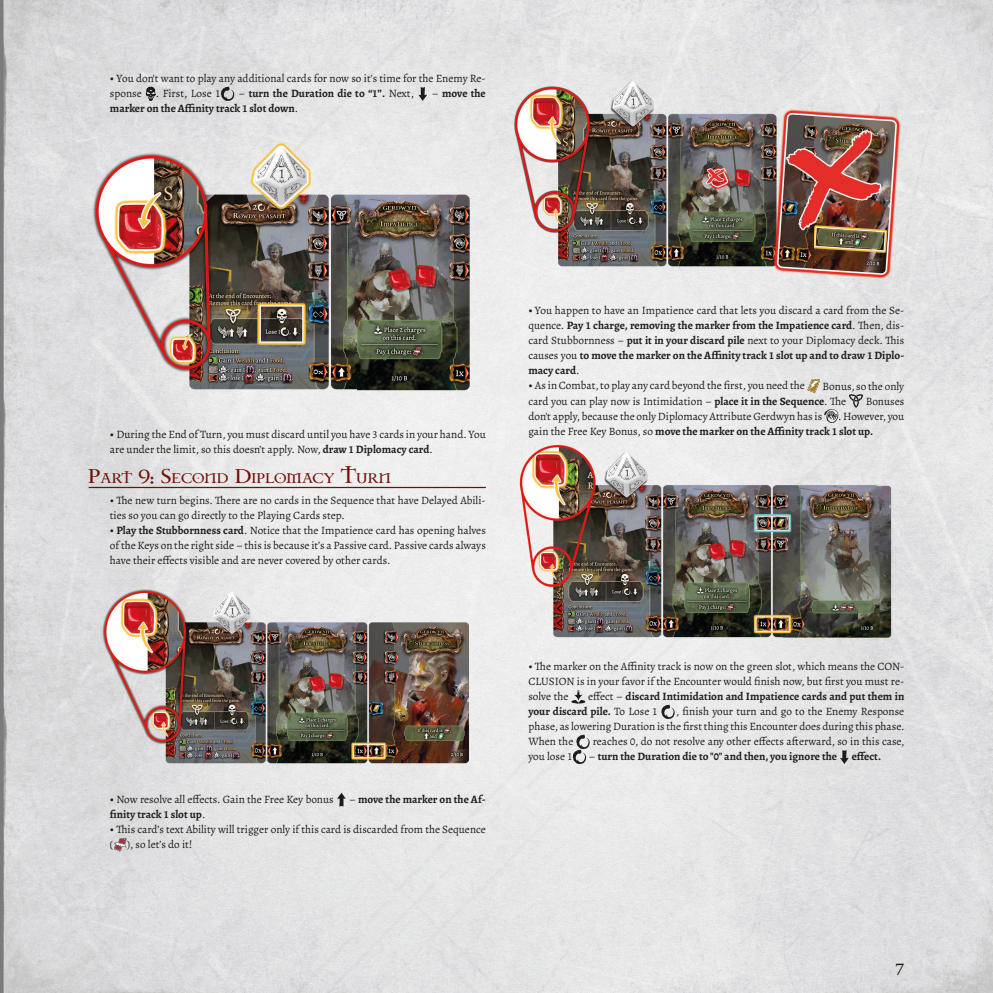
<style>
.page{position:relative;width:993px;height:993px;background:#fff}
.page>*{position:absolute;margin:0;border:0;box-sizing:border-box;transform-origin:0 0}
.t1{font:15px "Celtic Garamond Pro";color:#1d1d1b}
.t2{font:12.25px "Celtic Garamond Pro Rough";color:#711103}
.t3{font:11.25px/15px "Alegreya";color:#1d1d1b}
.t4{font:700 11.25px/15px "Alegreya";color:#1d1d1b}
.s1{font-family:"Sitka Display"}
.s2{font-weight:400}
.s3{font-weight:700}
.s4{font-size:17.5px}
</style>
<div class="page">
<img style="left:0;top:0;width:430px;height:165px">
<img style="left:430px;top:0;width:562px;height:77px">
<div style="left:430px;top:77px;width:79px;height:88px;background:#e5e6e6"></div>
<img style="left:871px;top:77px;width:121px;height:573px">
<img style="left:0;top:165px;width:121px;height:573px">
<img style="left:474px;top:165px;width:44px;height:827px">
<img style="left:518px;top:292px;width:353px;height:147px">
<img style="left:121px;top:415px;width:354px;height:192px">
<div style="left:518px;top:653px;width:264px;height:339px;background:#e9e8e8"></div>
<img style="left:782px;top:650px;width:210px;height:342px">
<img style="left:0;top:738px;width:475px;height:254px">
<hr style="left:89px;top:486px;width:396px;height:2px;background:#711103">
<svg style="left:146px;top:87px;width:10px;height:14px"></svg>
<svg style="left:221px;top:87px;width:13px;height:14px"></svg>
<svg style="left:418px;top:87px;width:9px;height:14px"></svg>
<img style="left:92px;top:123px;width:395px;height:292px">
<img style="left:100px;top:572px;width:374px;height:210px">
<svg style="left:337px;top:792px;width:8px;height:14px"></svg>
<svg style="left:114px;top:837px;width:12px;height:14px"></svg>
<img style="left:509px;top:73px;width:393px;height:219px">
<svg style="left:807px;top:379px;width:12px;height:14px"></svg>
<svg style="left:848px;top:394px;width:14px;height:13px"></svg>
<svg style="left:823px;top:409px;width:15px;height:14px"></svg>
<img style="left:509px;top:439px;width:393px;height:214px">
<svg style="left:571px;top:689px;width:14px;height:14px"></svg>
<svg style="left:661px;top:704px;width:13px;height:14px"></svg>
<svg style="left:572px;top:734px;width:17px;height:29px"></svg>
<svg style="left:839px;top:749px;width:9px;height:14px"></svg>
<p class="t3" style="left:110px;top:71px;width:377px"><span class="s1">•</span> You don't want to play any additional cards for now so it's time for the Enemy Re&shy;sponse</p>
<p class="t3" style="left:156px;top:86px;width:66px">. First, Lose 1</p>
<p class="t4" style="left:238px;top:86px;width:177px"><span class="s2">–</span> turn the Duration die to “1”. <span class="s2">Next,</span></p>
<p class="t4" style="left:431px;top:86px;width:56px"><span class="s2">–</span> move the</p>
<p class="t4" style="left:110px;top:101px;width:190px">marker on the Affinity track 1 slot down<span class="s2">.</span></p>
<p class="t3" style="left:110px;top:427px;width:377px"><span class="s1">•</span> During the End of Turn, you must discard until you have 3 cards in your hand. You are under the limit, so this doesn’t apply. Now, <span class="s3">draw 1 Diplomacy card</span>.</p>
<p class="t2" style="left:88px;top:470px;width:304px"><span class="s4">P</span>ART <span class="s4">9: S</span>ECOND <span class="s4">D</span>IPLOMACY <span class="s4">T</span>URN</p>
<p class="t3" style="left:110px;top:492px;width:377px"><span class="s1">•</span> The new turn begins. There are no cards in the Sequence that have Delayed Abili&shy;ties so you can go directly to the Playing Cards step.</p>
<p class="t3" style="left:110px;top:522px;width:377px;text-align:justify"><span class="s1">•</span> <span class="s3">Play the Stubbornness card</span>. Notice that the Impatience card has opening halves of the Keys on the right side – this is because it’s a Passive card. Passive cards always have their effects visible and are never covered by other cards.</p>
<p class="t3" style="left:110px;top:791px;width:225px"><span class="s1">•</span> Now resolve all effects. Gain the Free Key bonus</p>
<p class="t4" style="left:349px;top:791px;width:138px"><span class="s2">–</span> move the marker on the Af-</p>
<p class="t4" style="left:110px;top:806px;width:97px">finity track 1 slot up<span class="s2">.</span></p>
<p class="t3" style="left:110px;top:821px;width:377px"><span class="s1">•</span> This card’s text Ability will trigger only if this card is discarded from the Sequence (</p>
<p class="t3" style="left:127px;top:836px;width:66px">), so let’s do it!</p>
<p class="t3" style="left:528px;top:303px;width:377px;text-align:justify"><span class="s1">•</span> You happen to have an Impatience card that lets you discard a card from the Se&shy;quence. <span class="s3">Pay 1 charge, removing the marker from the Impatience card</span>. Then, dis&shy;card Stubbornness – <span class="s3">put it in your discard pile</span> next to your Diplomacy deck. This causes you <span class="s3">to move the marker on the Affinity track 1 slot up and to draw 1 Diplo&shy;macy card</span>.</p>
<p class="t3" style="left:528px;top:378px;width:278px"><span class="s1">•</span> As in Combat, to play any card beyond the first, you need the</p>
<p class="t3" style="left:528px;top:378px;width:377px;text-indent:294px">Bonus, so the only card you can play now is Intimidation – <span class="s3">place it in the Sequence</span>. The</p>
<p class="t3" style="left:865px;top:393px;width:40px">Bonuses</p>
<p class="t3" style="left:528px;top:408px;width:295px">don't apply, because the only Diplomacy Attribute Gerdwyn has is</p>
<p class="t4" style="left:528px;top:408px;width:377px;text-indent:309px"><span class="s2">. However, you gain the Free Key Bonus, so</span> move the marker on the Affinity track 1 slot up.</p>
<p class="t3" style="left:528px;top:659px;width:377px;text-align:justify"><span class="s1">•</span> The marker on the Affinity track is now on the green slot, which means the CON-CLUSION is in your favor if the Encounter would finish now, but first you must re&shy;solve the</p>
<p class="t4" style="left:528px;top:688px;width:377px;text-indent:60px"><span class="s2">effect –</span> discard Intimidation and Impatience cards and put them in your discard pile. <span class="s2">To Lose 1</span></p>
<p class="t3" style="left:528px;top:704px;width:377px;text-align:justify;text-indent:148px">, finish your turn and go to the Enemy Response phase, as lowering Duration is the first thing this Encounter does during this phase.<br>When the</p>
<p class="t3" style="left:592px;top:734px;width:313px">reaches 0, do not resolve any other effects afterward, so in this case,</p>
<p class="t3" style="left:528px;top:749px;width:45px">you lose 1</p>
<p class="t4" style="left:588px;top:748px;width:250px"><span class="s2">–</span> turn the Duration die to "0" and then, you ignore the</p>
<p class="t4" style="left:851px;top:748px;width:31px">effect.</p>
<h1 class="t1" style="left:895px;top:958px;width:10px">7</h1>
</div>
